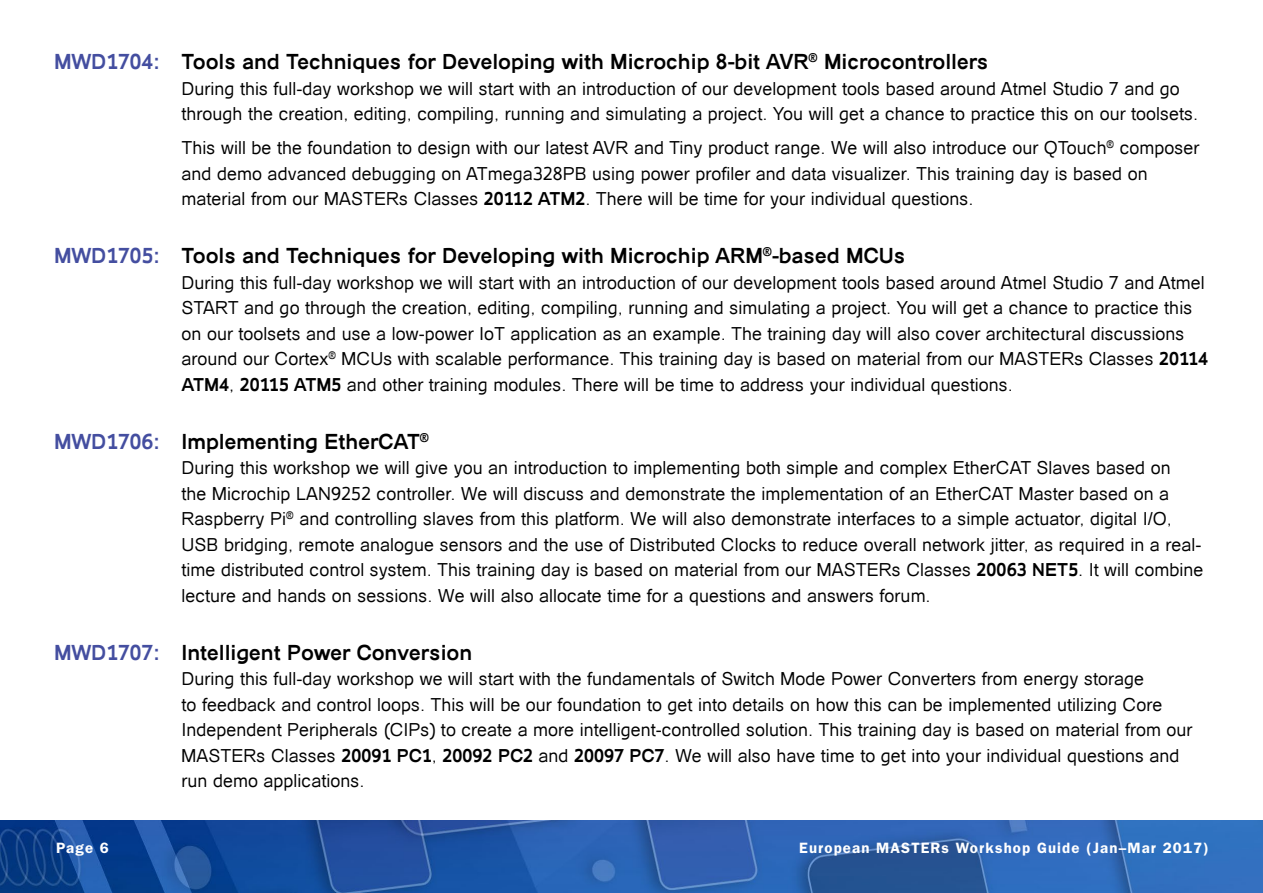
<style>
.page{position:relative;width:1263px;height:893px;background:#fff}
.page>*{position:absolute;margin:0;border:0;box-sizing:border-box;transform-origin:0 0}
.t1{font:700 21px "Catriel";color:#000}
.t2{font:18px/25.5px "Catriel";color:#000}
.t3{font:600 15px "ITC Franklin Gothic Std";letter-spacing:.075em;color:#fff}
.s1{color:#444ea0}
.s2{font-weight:700}
</style>
<div class="page">
<img style="left:0;top:821px;width:1263px;height:72px">
<p class="t1" style="left:54px;top:49px;width:936px"><span class="s1">MWD1704:</span> Tools and Techniques for Developing with Microchip 8-bit AVR<sup>®</sup> Microcontrollers</p>
<p class="t2" style="left:182px;top:76px;width:1018px">During this full-day workshop we will start with an introduction of our development tools based around Atmel Studio 7 and go through the creation, editing, compiling, running and simulating a project. You will get a chance to practice this on our toolsets.</p>
<p class="t2" style="left:182px;top:135px;width:1019px">This will be the foundation to design with our latest AVR and Tiny product range. We will also introduce our QTouch<sup>®</sup> composer and demo advanced debugging on ATmega328PB using power profiler and data visualizer. This training day is based on material from our MASTERs Classes <span class="s2">20112 ATM2</span>. There will be time for your individual questions.</p>
<p class="t1" style="left:54px;top:243px;width:853px"><span class="s1">MWD1705:</span> Tools and Techniques for Developing with Microchip ARM<sup>®</sup>-based MCUs</p>
<p class="t2" style="left:182px;top:270px;width:1028px">During this full-day workshop we will start with an introduction of our development tools based around Atmel Studio 7 and Atmel START and go through the creation, editing, compiling, running and simulating a project. You will get a chance to practice this on our toolsets and use a low-power IoT application as an example. The training day will also cover architectural discussions around our Cortex<sup>®</sup> MCUs with scalable performance. This training day is based on material from our MASTERs Classes <span class="s2">20114<br>ATM4</span>, <span class="s2">20115 ATM5</span> and other training modules. There will be time to address your individual questions.</p>
<p class="t1" style="left:54px;top:429px;width:376px"><span class="s1">MWD1706:</span> Implementing EtherCAT<sup>®</sup></p>
<p class="t2" style="left:182px;top:455px;width:1023px">During this workshop we will give you an introduction to implementing both simple and complex EtherCAT Slaves based on<br>the Microchip LAN9252 controller. We will discuss and demonstrate the implementation of an EtherCAT Master based on a Raspberry Pi<sup>®</sup> and controlling slaves from this platform. We will also demonstrate interfaces to a simple actuator, digital I/O, USB bridging, remote analogue sensors and the use of Distributed Clocks to reduce overall network jitter, as required in a real&shy;time distributed control system. This training day is based on material from our MASTERs Classes <span class="s2">20063 NET5</span>. It will combine lecture and hands on sessions. We will also allocate time for a questions and answers forum.</p>
<p class="t1" style="left:54px;top:640px;width:420px"><span class="s1">MWD1707:</span> Intelligent Power Conversion</p>
<p class="t2" style="left:182px;top:666px;width:1012px">During this full-day workshop we will start with the fundamentals of Switch Mode Power Converters from energy storage<br>to feedback and control loops. This will be our foundation to get into details on how this can be implemented utilizing Core Independent Peripherals (CIPs) to create a more intelligent-controlled solution. This training day is based on material from our MASTERs Classes <span class="s2">20091 PC1</span>, <span class="s2">20092 PC2</span> and <span class="s2">20097 PC7</span>. We will also have time to get into your individual questions and run demo applications.</p>
<p class="t3" style="left:56px;top:839px;width:54px">Page 6</p>
<p class="t3" style="left:799px;top:839px;width:411px">European MASTERs Workshop Guide (Jan–Mar 2017)</p>
</div>
